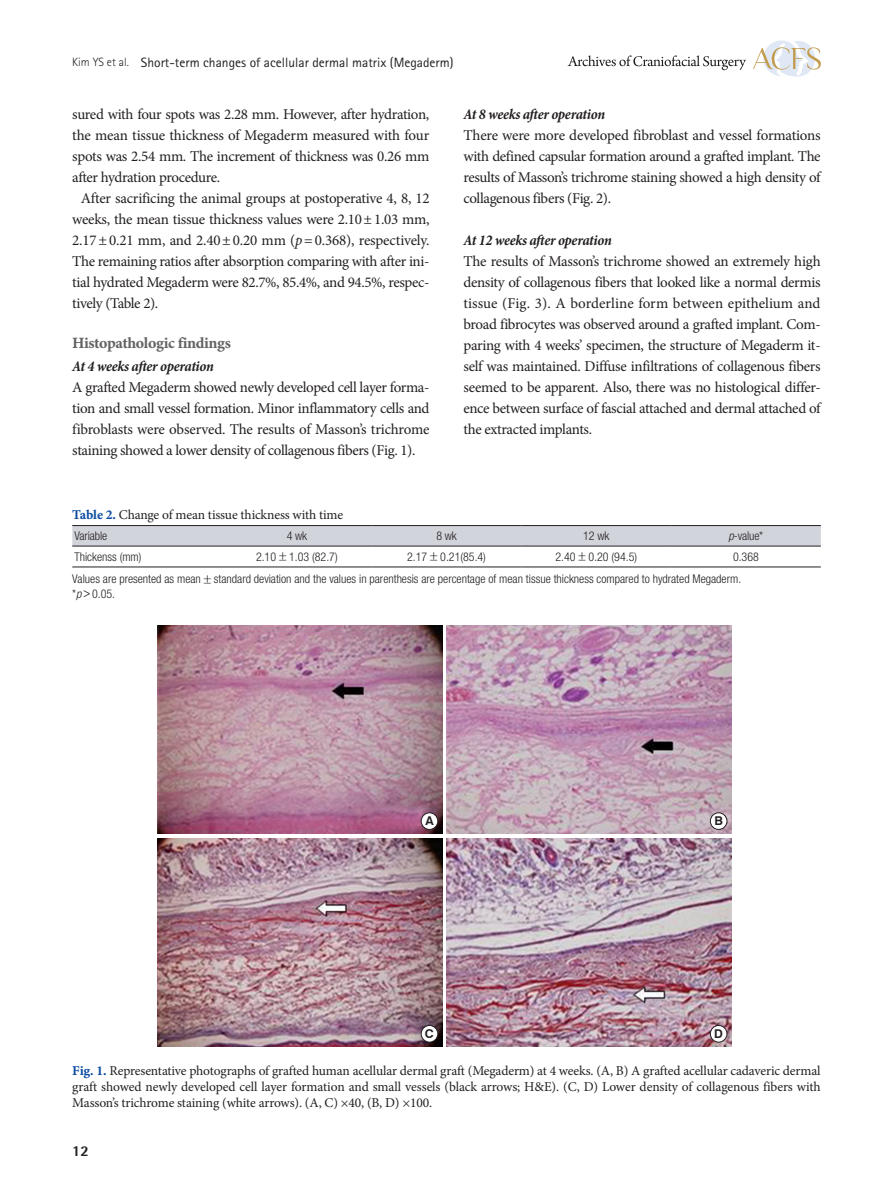
<style>
.page{position:relative;width:893px;height:1191px;background:#fff}
.page>*{position:absolute;margin:0;border:0;box-sizing:border-box;transform-origin:0 0}
.중제목{font:15.75px "Minion Pro Bold Capt";letter-spacing:-.025em;color:#636366}
.본문_0{font:15px/21px "Minion Pro";letter-spacing:-.025em;color:#231f20;text-align:justify}
.본문{font:15px/21px "Minion Pro";letter-spacing:-.025em;color:#231f20;text-align:justify}
.소제목{font:italic 700 condensed 15px "Minion Pro";letter-spacing:-.02em;color:#231f20}
.t1{font:800 15px "Rotis Semi Sans Std";color:#231f20}
.표그림제목{font:13.5px/16.2px "Minion Pro";letter-spacing:-.01em;color:#231f20;text-align:justify}
.t2{font:13.5px "Rotis Sans Serif Std";color:#231f20}
.t3{font:700 12.15px "Swiss 721 BT";color:#231f20}
.표본문{font:300 condensed 12px "Helvetica Neue LT Std";color:#231f20}
.표열제목{font:300 condensed 12px "Helvetica Neue LT Std";letter-spacing:-.01em;color:#231f20}
.s1{font-weight:300;font-size:12px}
.s2{font-style:italic}
.s3{font-family:"Minion Pro Bold Capt";color:#0d4da1}
.s4{font-family:"Dotum";font-weight:400;font-stretch:normal}
</style>
<div class="page">
<svg style="left:753px;top:40px;width:68px;height:37px"></svg>
<svg style="left:568px;top:55px;width:178px;height:15px"></svg>
<img style="left:157px;top:625px;width:285px;height:209px">
<img style="left:157px;top:838px;width:285px;height:208px">
<img style="left:446px;top:625px;width:285px;height:209px">
<img style="left:446px;top:838px;width:285px;height:208px">
<div style="left:421px;top:813px;width:17px;height:16px;background:#fff;border-radius:50%"></div>
<div style="left:421px;top:812px;width:17px;height:17px;border:1px solid #231f20;border-radius:50%"></div>
<div style="left:421px;top:1025px;width:17px;height:17px;background:#fff;border-radius:50%"></div>
<div style="left:421px;top:1025px;width:17px;height:17px;border:1px solid #231f20;border-radius:50%"></div>
<div style="left:710px;top:813px;width:17px;height:16px;background:#fff;border-radius:50%"></div>
<div style="left:710px;top:812px;width:17px;height:17px;border:1px solid #231f20;border-radius:50%"></div>
<div style="left:710px;top:1025px;width:17px;height:17px;background:#fff;border-radius:50%"></div>
<div style="left:710px;top:1025px;width:17px;height:17px;border:1px solid #231f20;border-radius:50%"></div>
<svg style="left:72px;top:526px;width:749px;height:21px;background:#cdced6"></svg>
<hr style="left:72px;top:566px;width:150px;height:1px;background:#231f20">
<hr style="left:222px;top:566px;width:150px;height:1px;background:#231f20">
<hr style="left:372px;top:566px;width:149px;height:1px;background:#231f20">
<hr style="left:521px;top:566px;width:150px;height:1px;background:#231f20">
<hr style="left:671px;top:566px;width:150px;height:1px;background:#231f20">
<hr style="left:72px;top:525px;width:150px;height:1px;background:#231f20">
<hr style="left:222px;top:525px;width:150px;height:1px;background:#231f20">
<hr style="left:372px;top:525px;width:149px;height:1px;background:#231f20">
<hr style="left:521px;top:525px;width:150px;height:1px;background:#231f20">
<hr style="left:671px;top:525px;width:150px;height:1px;background:#231f20">
<hr style="left:72px;top:545px;width:150px;height:1px;background:#231f20">
<hr style="left:222px;top:545px;width:150px;height:1px;background:#231f20">
<hr style="left:372px;top:545px;width:149px;height:1px;background:#231f20">
<hr style="left:521px;top:545px;width:150px;height:1px;background:#231f20">
<hr style="left:671px;top:545px;width:150px;height:1px;background:#231f20">
<p class="t2" style="left:72px;top:54px;width:383px"><span class="s1">Kim YS et al.</span> Short-term changes of acellular dermal matrix (Megaderm)</p>
<p class="본문_0" style="left:72px;top:103px;width:359px">sured with four spots was 2.28 mm. However, after hydration, the mean tissue thickness of Megaderm measured with four spots was 2.54 mm. The increment of thickness was 0.26 mm after hydration procedure.</p>
<p class="본문" style="left:72px;top:187px;width:359px;text-indent:9px">After sacrificing the animal groups at postoperative 4, 8, 12 weeks, the mean tissue thickness values were 2.10± 1.03 mm, 2.17 ± 0.21 mm, and 2.40 ± 0.20 mm (<span class="s2">p</span>= 0.368), respectively.<br>The remaining ratios after absorption comparing with after ini&shy;tial hydrated Megaderm were 82.7%, 85.4%, and 94.5%, respec&shy;tively (Table 2).</p>
<p class="중제목" style="left:72px;top:332px;width:160px">Histopathologic findings</p>
<p class="소제목" style="left:72px;top:355px;width:143px">At 4 weeks after operation</p>
<p class="본문_0" style="left:72px;top:376px;width:359px">A grafted Megaderm showed newly developed cell layer forma&shy;tion and small vessel formation. Minor inflammatory cells and fibroblasts were observed. The results of Masson’s trichrome staining showed a lower density of collagenous fibers (Fig. 1).</p>
<p class="소제목" style="left:463px;top:103px;width:143px">At 8 weeks after operation</p>
<p class="본문_0" style="left:463px;top:124px;width:359px">There were more developed fibroblast and vessel formations with defined capsular formation around a grafted implant. The results of Masson’s trichrome staining showed a high density of collagenous fibers (Fig. 2).</p>
<p class="소제목" style="left:463px;top:229px;width:150px">At 12 weeks after operation</p>
<p class="본문_0" style="left:463px;top:250px;width:359px">The results of Masson’s trichrome showed an extremely high density of collagenous fibers that looked like a normal dermis tissue (Fig. 3). A borderline form between epithelium and broad fibrocytes was observed around a grafted implant. Com&shy;paring with 4 weeks’ specimen, the structure of Megaderm it&shy;self was maintained. Diffuse infiltrations of collagenous fibers seemed to be apparent. Also, there was no histological differ&shy;ence between surface of fascial attached and dermal attached of the extracted implants.</p>
<p class="표그림제목" style="left:72px;top:506px;width:272px"><span class="s3">Table 2.</span> Change of mean tissue thickness with time</p>
<p class="표열제목" style="left:74px;top:528px;width:34px">Variable</p>
<p class="표열제목" style="left:287px;top:528px;width:22px">4 wk</p>
<p class="표열제목" style="left:436px;top:528px;width:22px">8 wk</p>
<p class="표열제목" style="left:583px;top:528px;width:27px">12 wk</p>
<p class="표열제목" style="left:729px;top:528px;width:36px"><span class="s2">p</span>-value*</p>
<p class="표본문" style="left:74px;top:549px;width:69px">Thickenss (mm)</p>
<p class="표본문" style="left:256px;top:549px;width:83px">2.10<span class="s4">±</span>1.03 (82.7)</p>
<p class="표본문" style="left:407px;top:549px;width:80px">2.17<span class="s4">±</span>0.21(85.4)</p>
<p class="표본문" style="left:555px;top:549px;width:83px">2.40<span class="s4">±</span>0.20 (94.5)</p>
<p class="표본문" style="left:733px;top:549px;width:27px">0.368</p>
<p class="표본문" style="left:72px;top:572px;width:670px">Values are presented as mean<span class="s4">±</span>standard deviation and the values in parenthesis are percentage of mean tissue thickness compared to hydrated Megaderm.</p>
<p class="표본문" style="left:72px;top:587px;width:44px">*<span class="s2">p</span><span class="s4">&gt;</span>0.05.</p>
<p class="t3" style="left:425px;top:813px;width:10px">A</p>
<p class="t3" style="left:425px;top:1026px;width:10px">C</p>
<p class="t3" style="left:714px;top:813px;width:10px">B</p>
<p class="t3" style="left:714px;top:1026px;width:10px">D</p>
<p class="표그림제목" style="left:72px;top:1062px;width:750px"><span class="s3">Fig. 1.</span> Representative photographs of grafted human acellular dermal graft (Megaderm) at 4 weeks. (A, B) A grafted acellular cadaveric dermal graft showed newly developed cell layer formation and small vessels (black arrows; H&amp;E). (C, D) Lower density of collagenous fibers with Masson’s trichrome staining (white arrows). (A, C) ×40, (B, D) ×100.</p>
<p class="t1" style="left:72px;top:1141px;width:18px">12</p>
</div>
